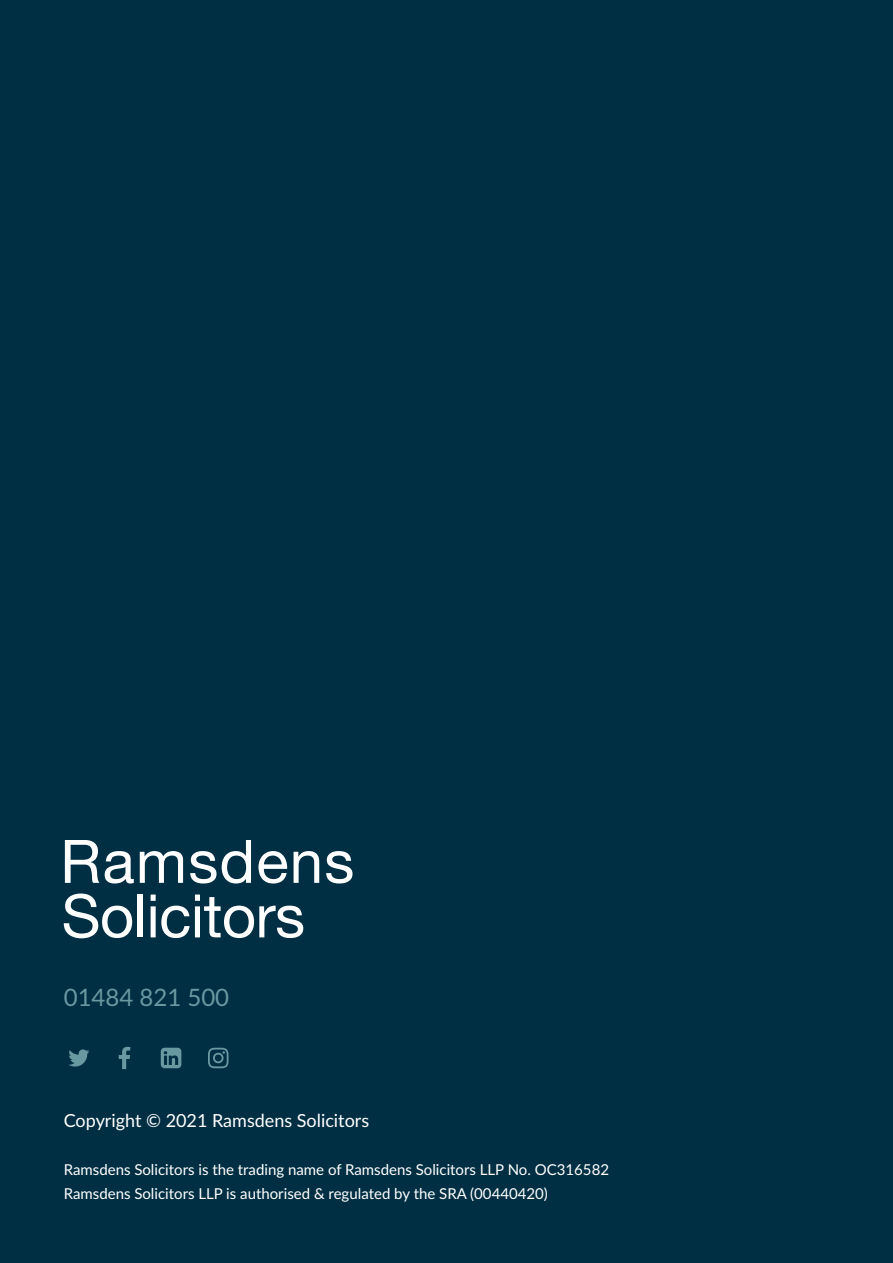
<style>
.page{position:relative;width:893px;height:1263px;background:#002f43}
.page>*{position:absolute;margin:0;border:0;box-sizing:border-box;transform-origin:0 0}
.t1{font:24px "Lato";color:#6799a1}
.t2{font:18px "Lato";color:#fff}
.t3{font:15px/24px "Lato";color:#fff}
</style>
<div class="page">
<svg style="left:65px;top:840px;width:34px;height:43px"></svg>
<svg style="left:105px;top:851px;width:29px;height:32px"></svg>
<svg style="left:140px;top:851px;width:43px;height:32px"></svg>
<svg style="left:190px;top:840px;width:61px;height:43px"></svg>
<svg style="left:258px;top:851px;width:29px;height:32px"></svg>
<svg style="left:294px;top:851px;width:25px;height:32px"></svg>
<svg style="left:326px;top:851px;width:26px;height:32px"></svg>
<svg style="left:64px;top:893px;width:68px;height:45px"></svg>
<div style="left:138px;top:894px;width:5px;height:43px;background:#fff"></div>
<svg style="left:151px;top:894px;width:152px;height:44px"></svg>
<svg style="left:68px;top:1049px;width:21px;height:17px"></svg>
<svg style="left:119px;top:1047px;width:11px;height:22px"></svg>
<svg style="left:160px;top:1047px;width:22px;height:22px"></svg>
<svg style="left:161px;top:1048px;width:20px;height:20px"></svg>
<svg style="left:208px;top:1048px;width:21px;height:20px"></svg>
<h1 class="t1" style="left:64px;top:980px;width:167px">01484 821 500</h1>
<p class="t2" style="left:64px;top:1108px;width:307px">Copyright © 2021 Ramsdens Solicitors</p>
<p class="t3" style="left:64px;top:1157px;width:547px">Ramsdens Solicitors is the trading name of Ramsdens Solicitors LLP No. OC316582<br>Ramsdens Solicitors LLP is authorised &amp; regulated by the SRA (00440420)</p>
</div>
